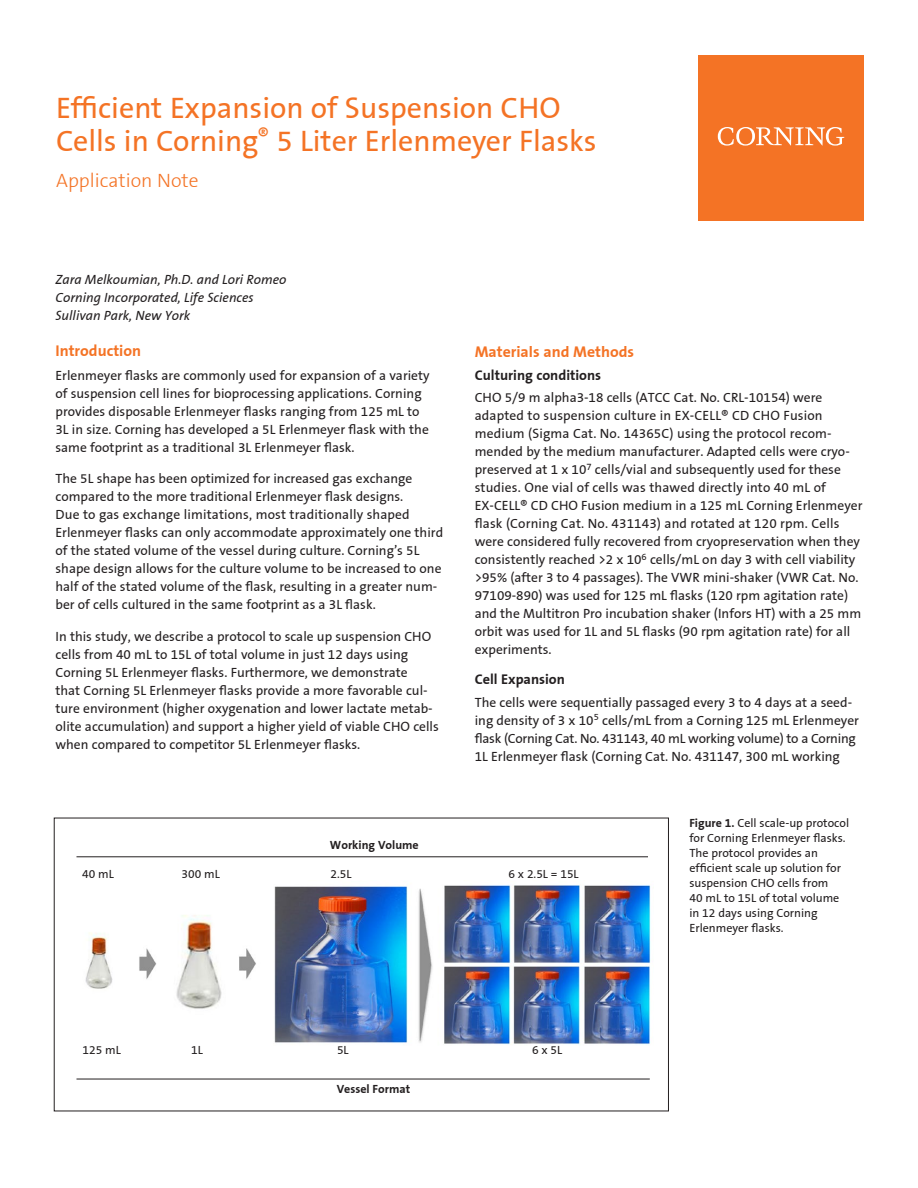
<style>
.page{position:relative;width:918px;height:1188px;background:#fff}
.page>*{position:absolute;margin:0;border:0;box-sizing:border-box;transform-origin:0 0}
.t1{font:30px/33px "Corning Sans";color:#f47325}
.Title_sub{font:300 19.5px "Corning Sans";color:#f47325}
.A_Head{font:700 15.75px "Corning Sans";color:#f47325}
.B_Head{font:700 14.25px "Corning Sans";color:#231f20}
.Body{font:13.5px/18px "Corning Sans";color:#231f20}
.Body-2{font:italic 13.5px/18px "Corning Sans";color:#231f20}
.t2{font:12px/15px "Corning Sans";color:#231f20}
.t3{font:700 12px "Corning Sans";color:#231f20}
.s1{font-weight:700}
</style>
<div class="page">
<hr style="left:76px;top:1079px;width:574px;height:1px;background:#231f20">
<hr style="left:76px;top:857px;width:572px;height:1px;background:#231f20">
<div style="left:698px;top:55px;width:166px;height:165px;background:#f47325"></div>
<svg style="left:718px;top:127px;width:126px;height:19px"></svg>
<img style="left:85px;top:885px;width:566px;height:160px">
<p class="t1" style="left:56px;top:92px;width:542px">Efficient Expansion of Suspension CHO<br>Cells in Corning<sup>®</sup> 5 Liter Erlenmeyer Flasks</p>
<p class="Title_sub" style="left:56px;top:169px;width:144px">Application Note</p>
<p class="Body-2" style="left:56px;top:270px;width:232px">Zara Melkoumian, Ph.D. and Lori Romeo<br>Corning Incorporated, Life Sciences<br>Sullivan Park, New York</p>
<p class="A_Head" style="left:56px;top:341px;width:87px">Introduction</p>
<p class="Body" style="left:56px;top:366px;width:376px">Erlenmeyer flasks are commonly used for expansion of a variety of suspension cell lines for bioprocessing applications. Corning provides disposable Erlenmeyer flasks ranging from 125 mL to 3L in size. Corning has developed a 5L Erlenmeyer flask with the same footprint as a traditional 3L Erlenmeyer flask.</p>
<p class="Body" style="left:56px;top:470px;width:389px">The 5L shape has been optimized for increased gas exchange compared to the more traditional Erlenmeyer flask designs.<br>Due to gas exchange limitations, most traditionally shaped Erlenmeyer flasks can only accommodate approximately one third of the stated volume of the vessel during culture. Corning’s 5L shape design allows for the culture volume to be increased to one half of the stated volume of the flask, resulting in a greater num&shy;ber of cells cultured in the same footprint as a 3L flask.</p>
<p class="Body" style="left:56px;top:627px;width:385px">In this study, we describe a protocol to scale up suspension CHO cells from 40 mL to 15L of total volume in just 12 days using Corning 5L Erlenmeyer flasks. Furthermore, we demonstrate<br>that Corning 5L Erlenmeyer flasks provide a more favorable cul&shy;ture environment (higher oxygenation and lower lactate metab&shy;olite accumulation) and support a higher yield of viable CHO cells when compared to competitor 5L Erlenmeyer flasks.</p>
<p class="t2" style="left:82px;top:866px;width:33px">40 mL</p>
<p class="t2" style="left:182px;top:866px;width:40px">300 mL</p>
<p class="t3" style="left:330px;top:838px;width:90px">Working Volume</p>
<p class="t2" style="left:331px;top:866px;width:23px">2.5L</p>
<p class="A_Head" style="left:475px;top:343px;width:161px">Materials and Methods</p>
<p class="B_Head" style="left:475px;top:367px;width:128px">Culturing conditions</p>
<p class="Body" style="left:475px;top:389px;width:389px">CHO 5/9 m alpha3-18 cells (ATCC Cat. No. CRL-10154) were adapted to suspension culture in EX-CELL® CD CHO Fusion medium (Sigma Cat. No. 14365C) using the protocol recom&shy;mended by the medium manufacturer. Adapted cells were cryo&shy;preserved at 1 x 10<sup>7</sup> cells/vial and subsequently used for these studies. One vial of cells was thawed directly into 40 mL of EX-CELL® CD CHO Fusion medium in a 125 mL Corning Erlenmeyer flask (Corning Cat. No. 431143) and rotated at 120 rpm. Cells were considered fully recovered from cryopreservation when they consistently reached &gt;2 x 10<sup>6</sup> cells/mL on day 3 with cell viability &gt;95% (after 3 to 4 passages). The VWR mini-shaker (VWR Cat. No.<br>97109-890) was used for 125 mL flasks (120 rpm agitation rate) and the Multitron Pro incubation shaker (Infors HT) with a 25 mm orbit was used for 1L and 5L flasks (90 rpm agitation rate) for all experiments.</p>
<p class="B_Head" style="left:475px;top:671px;width:92px">Cell Expansion</p>
<p class="Body" style="left:475px;top:693px;width:386px">The cells were sequentially passaged every 3 to 4 days at a seed&shy;ing density of 3 x 10<sup>5</sup> cells/mL from a Corning 125 mL Erlenmeyer flask (Corning Cat. No. 431143, 40 mL working volume) to a Corning 1L Erlenmeyer flask (Corning Cat. No. 431147, 300 mL working</p>
<p class="t2" style="left:508px;top:866px;width:72px">6 x 2.5L = 15L</p>
<p class="t2" style="left:689px;top:815px;width:161px"><span class="s1">Figure 1.</span> Cell scale-up protocol for Corning Erlenmeyer flasks.<br>The protocol provides an efficient scale up solution for suspension CHO cells from<br>40 mL to 15L of total volume in 12 days using Corning<br>Erlenmeyer flasks.</p>
<p class="t2" style="left:83px;top:1043px;width:40px">125 mL</p>
<p class="t2" style="left:191px;top:1043px;width:13px">1L</p>
<p class="t2" style="left:337px;top:1043px;width:13px">5L</p>
<p class="t3" style="left:337px;top:1082px;width:75px">Vessel Format</p>
<p class="t2" style="left:532px;top:1043px;width:32px">6 x 5L</p>
</div>
